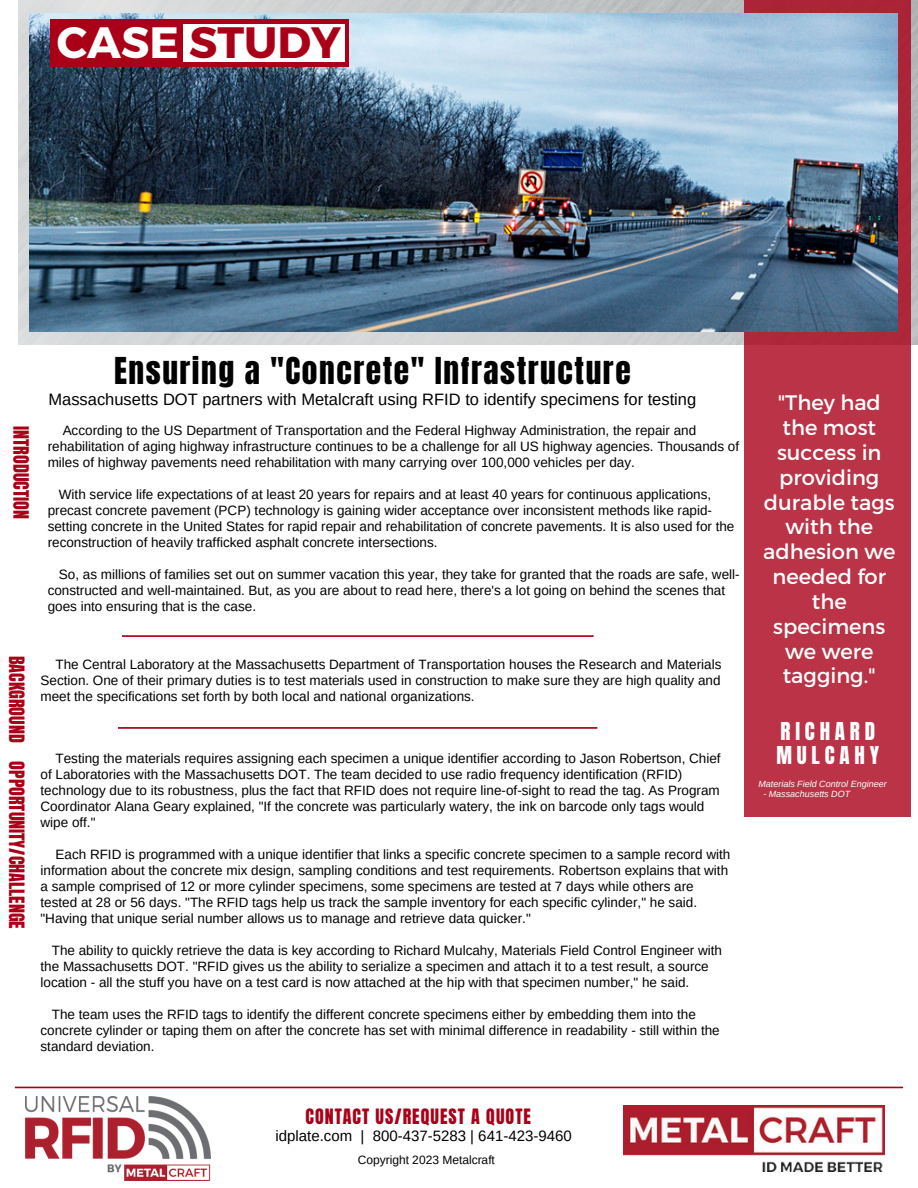
<style>
.page{position:relative;width:918px;height:1188px;background:#fff}
.page>*{position:absolute;margin:0;border:0;box-sizing:border-box;transform-origin:0 0}
.t1{font:700 43.95px "Montserrat";color:#a90018}
.t2{font:31.5px "Anton";letter-spacing:.05em;color:#000}
.t3{font:21px/24.9px "Montserrat";color:#fff;text-align:center}
.t4{font:21px/23.7px "Anton";letter-spacing:.23em;color:#fff}
.t5{font:18px "Anton";color:#a90018}
.t6{font:18px "Anton";letter-spacing:.055em;color:#a90018}
.t7{font:16.5px "Arimo";color:#000}
.t8{font:15px "Arimo";color:#000}
.t9{font:13.5px/16px "Arimo";color:#000}
.t10{font:12px "Arimo";color:#000}
.t11{font:italic 9px "Arimo";color:#fff}
.s1{color:#fff}
</style>
<div class="page">
<svg style="left:122px;top:635px;width:472px;height:2px"></svg>
<img style="left:18px;top:0;width:900px;height:344px">
<svg style="left:118px;top:727px;width:479px;height:2px"></svg>
<svg style="left:745px;top:0;width:166px;height:816px;background:#b83144"></svg>
<img style="left:30px;top:13px;width:867px;height:319px">
<div style="left:50px;top:19px;width:299px;height:47px;background:#a90018"></div>
<div style="left:184px;top:24px;width:161px;height:38px;background:#fff"></div>
<img style="left:26px;top:1097px;width:184px;height:83px">
<svg style="left:15px;top:1087px;width:888px;height:1px"></svg>
<img style="left:623px;top:1106px;width:261px;height:65px">
<p class="t1" style="left:57px;top:14px;width:285px"><span class="s1">CASE</span> STUDY</p>
<p class="t5" style="left:34px;top:426px;width:94px;rotate:90deg">INTRODUCTION</p>
<p class="t2" style="left:114px;top:348px;width:518px">Ensuring a "Concrete" Infrastructure</p>
<p class="t7" style="left:48px;top:391px;width:649px">Massachusetts DOT partners with Metalcraft using RFID to identify specimens for testing</p>
<p class="t9" style="left:48px;top:422px;width:693px;text-indent:15px">According to the US Department of Transportation and the Federal Highway Administration, the repair and rehabilitation of aging highway infrastructure continues to be a challenge for all US highway agencies. Thousands of miles of highway pavements need rehabilitation with many carrying over 100,000 vehicles per day.</p>
<p class="t9" style="left:48px;top:486px;width:688px;text-indent:11px">With service life expectations of at least 20 years for repairs and at least 40 years for continuous applications, precast concrete pavement (PCP) technology is gaining wider acceptance over inconsistent methods like rapid&shy;setting concrete in the United States for rapid repair and rehabilitation of concrete pavements. It is also used for the reconstruction of heavily trafficked asphalt concrete intersections.</p>
<p class="t9" style="left:48px;top:566px;width:694px;text-indent:11px">So, as millions of families set out on summer vacation this year, they take for granted that the roads are safe, well&shy;constructed and well-maintained. But, as you are about to read here, there's a lot going on behind the scenes that goes into ensuring that is the case.</p>
<p class="t5" style="left:30px;top:656px;width:88px;rotate:90deg">BACKGROUND</p>
<p class="t5" style="left:30px;top:761px;width:169px;rotate:90deg">OPPORTUNITY/CHALLENGE</p>
<p class="t9" style="left:41px;top:656px;width:682px;text-align:justify;text-indent:15px">The Central Laboratory at the Massachusetts Department of Transportation houses the Research and Materials Section. One of their primary duties is to test materials used in construction to make sure they are high quality and meet the specifications set forth by both local and national organizations.</p>
<p class="t9" style="left:41px;top:750px;width:682px;text-indent:15px">Testing the materials requires assigning each specimen a unique identifier according to Jason Robertson, Chief of Laboratories with the Massachusetts DOT. The team decided to use radio frequency identification (RFID) technology due to its robustness, plus the fact that RFID does not require line-of-sight to read the tag. As Program Coordinator Alana Geary explained, "If the concrete was particularly watery, the ink on barcode only tags would wipe off."</p>
<p class="t9" style="left:41px;top:846px;width:691px;text-indent:15px">Each RFID is programmed with a unique identifier that links a specific concrete specimen to a sample record with information about the concrete mix design, sampling conditions and test requirements. Robertson explains that with a sample comprised of 12 or more cylinder specimens, some specimens are tested at 7 days while others are tested at 28 or 56 days. "The RFID tags help us track the sample inventory for each specific cylinder," he said. "Having that unique serial number allows us to manage and retrieve data quicker."</p>
<p class="t9" style="left:41px;top:942px;width:683px;text-indent:11px">The ability to quickly retrieve the data is key according to Richard Mulcahy, Materials Field Control Engineer with the Massachusetts DOT. "RFID gives us the ability to serialize a specimen and attach it to a test result, a source location - all the stuff you have on a test card is now attached at the hip with that specimen number," he said.</p>
<p class="t9" style="left:41px;top:1006px;width:681px;text-indent:11px">The team uses the RFID tags to identify the different concrete specimens either by embedding them into the concrete cylinder or taping them on after the concrete has set with minimal difference in readability - still within the standard deviation.</p>
<p class="t3" style="left:763px;top:389px;width:134px">"They had the most success in providing durable tags with the adhesion we needed for the specimens we were tagging."</p>
<p class="t4" style="left:776px;top:720px;width:104px">RICHARD<br>MULCAHY</p>
<p class="t11" style="left:758px;top:779px;width:130px">Materials Field Control Engineer</p>
<p class="t11" style="left:763px;top:788px;width:88px">- Massachusetts DOT</p>
<p class="t6" style="left:306px;top:1103px;width:227px">CONTACT US/REQUEST A QUOTE</p>
<p class="t8" style="left:276px;top:1128px;width:298px">idplate.com | 800-437-5283 | 641-423-9460</p>
<p class="t10" style="left:358px;top:1153px;width:139px">Copyright 2023 Metalcraft</p>
</div>
